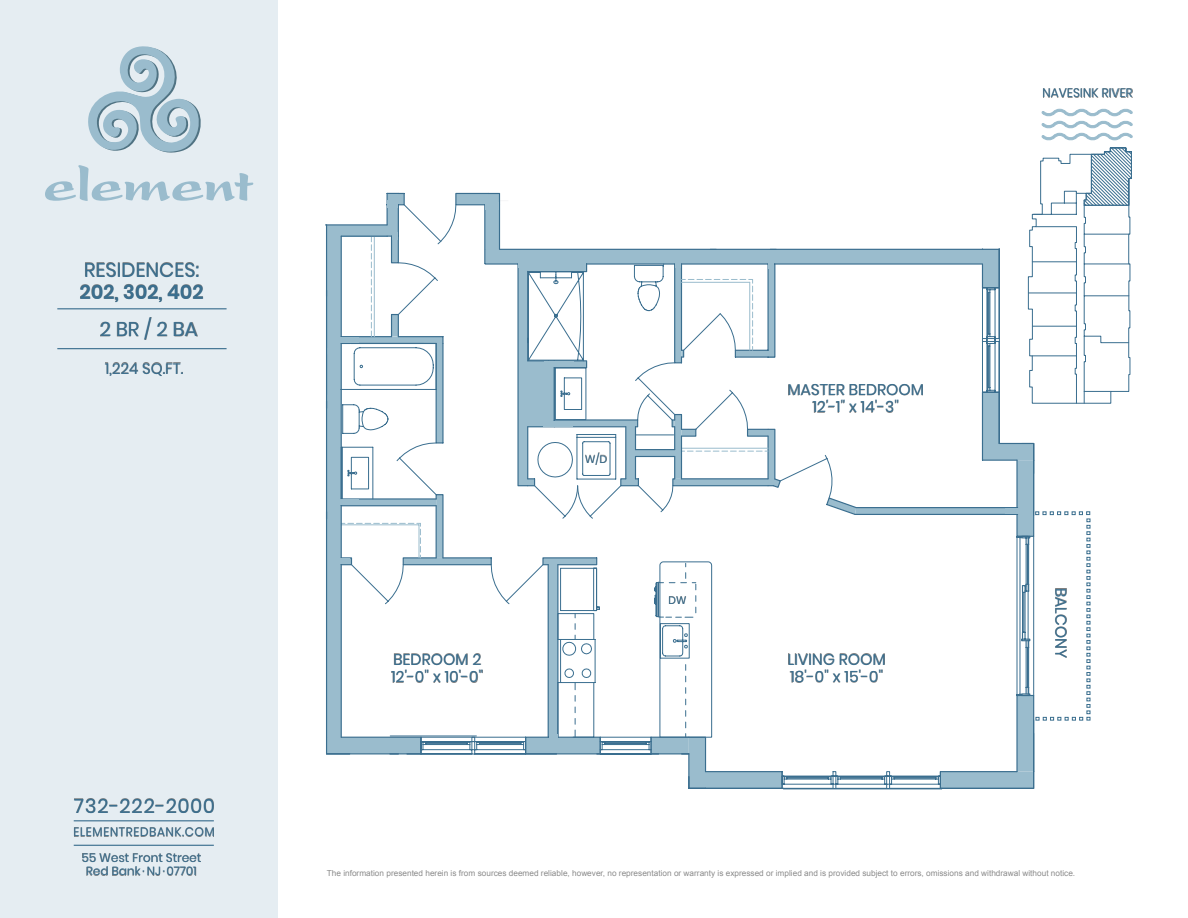
<style>
.page{position:relative;width:1188px;height:918px;background:#fff}
.page>*{position:absolute;margin:0;border:0;box-sizing:border-box;transform-origin:0 0}
.t1{font:19.65px "Poppins";color:#3b6f8f}
.t2{font:19.65px "Poppins";letter-spacing:.05em;color:#3b6f8f}
.t3{font:600 19.65px "Poppins";color:#3b6f8f}
.t4{font:15.45px/17.1px "Poppins";color:#3b6f8f}
.t5{font:15px "Poppins";color:#3b6f8f}
.t6{font:12.15px "Poppins";color:#3b6f8f}
.t7{font:12px/13.2px "Poppins";color:#3b6f8f;text-align:center}
.t8{font:12px "Poppins";letter-spacing:.05em;color:#3b6f8f}
.t9{font:10.65px "Poppins";color:#3b6f8f}
.t10{font:8.25px "Arial";color:rgb(0 0 0/.46)}
</style>
<div class="page">
<div style="left:0;top:0;width:278px;height:918px;background:#e5edf2"></div>
<img style="left:101px;top:318px;width:96px;height:22px">
<img style="left:74px;top:828px;width:140px;height:8px">
<img style="left:74px;top:798px;width:140px;height:15px">
<img style="left:1043px;top:89px;width:89px;height:8px">
<img style="left:81px;top:263px;width:122px;height:39px">
<img style="left:106px;top:363px;width:77px;height:13px">
<svg style="left:88px;top:46px;width:113px;height:107px"></svg>
<svg style="left:45px;top:165px;width:208px;height:36px"></svg>
<hr style="left:57px;top:308px;width:170px;height:1px;background:#3b6f8f">
<hr style="left:57px;top:348px;width:170px;height:1px;background:#3b6f8f">
<hr style="left:74px;top:845px;width:140px;height:1px;background:#3b6f8f">
<hr style="left:74px;top:820px;width:140px;height:1px;background:#3b6f8f">
<img style="left:83px;top:854px;width:118px;height:21px">
<svg style="left:1042px;top:108px;width:91px;height:33px"></svg>
<svg style="left:326px;top:147px;width:806px;height:642px"></svg>
<div style="left:1005px;top:508px;width:18px;height:6px;background:#9abccd"></div>
<div style="left:549px;top:734px;width:8px;height:11px;background:#9abccd"></div>
<div style="left:335px;top:499px;width:23px;height:6px;background:#9abccd"></div>
<div style="left:329px;top:558px;width:21px;height:6px;background:#9abccd"></div>
<div style="left:332px;top:337px;width:26px;height:6px;background:#9abccd"></div>
<div style="left:526px;top:362px;width:27px;height:63px;background:#9abccd"></div>
<div style="left:544px;top:361px;width:30px;height:6px;background:#9abccd"></div>
<div style="left:543px;top:421px;width:29px;height:5px;background:#9abccd"></div>
<h1 class="t1" style="left:84px;top:256px;width:117px">RESIDENCES:</h1>
<h1 class="t3" style="left:80px;top:278px;width:125px">202, 302, 402</h1>
<h1 class="t1" style="left:100px;top:316px;width:99px">2BR/2BA</h1>
<h3 class="t5" style="left:105px;top:358px;width:79px">1,224 SQ.FT.</h3>
<h1 class="t2" style="left:74px;top:792px;width:142px">732-222-2000</h1>
<h3 class="t8" style="left:74px;top:824px;width:143px">ELEMENTREDBANK.COM</h3>
<h3 class="t7" style="left:82px;top:851px;width:121px">55 West Front Street<br>Red Bank · NJ ·07701</h3>
<h2 class="t4" style="left:391px;top:651px;width:93px">BEDROOM 2<br>12'-0" x 10'-0"</h2>
<p class="t9" style="left:585px;top:452px;width:23px">W/D</p>
<p class="t9" style="left:668px;top:593px;width:19px">DW</p>
<h2 class="t4" style="left:788px;top:381px;width:138px;text-align:center">MASTER BEDROOM<br>12'-1" x 14'-3"</h2>
<h2 class="t4" style="left:788px;top:651px;width:99px">LIVING ROOM<br>18'-0" x 15'-0"</h2>
<h3 class="t6" style="left:1042px;top:85px;width:92px">NAVESINK RIVER</h3>
<h2 class="t4" style="left:1069px;top:588px;width:72px;rotate:90deg">BALCONY</h2>
<p class="t10" style="left:327px;top:870px;width:750px">The information presented herein is from sources deemed reliable, however, no representation or warranty is expressed or implied and is provided subject to errors, omissions and withdrawal without notice.</p>
</div>
